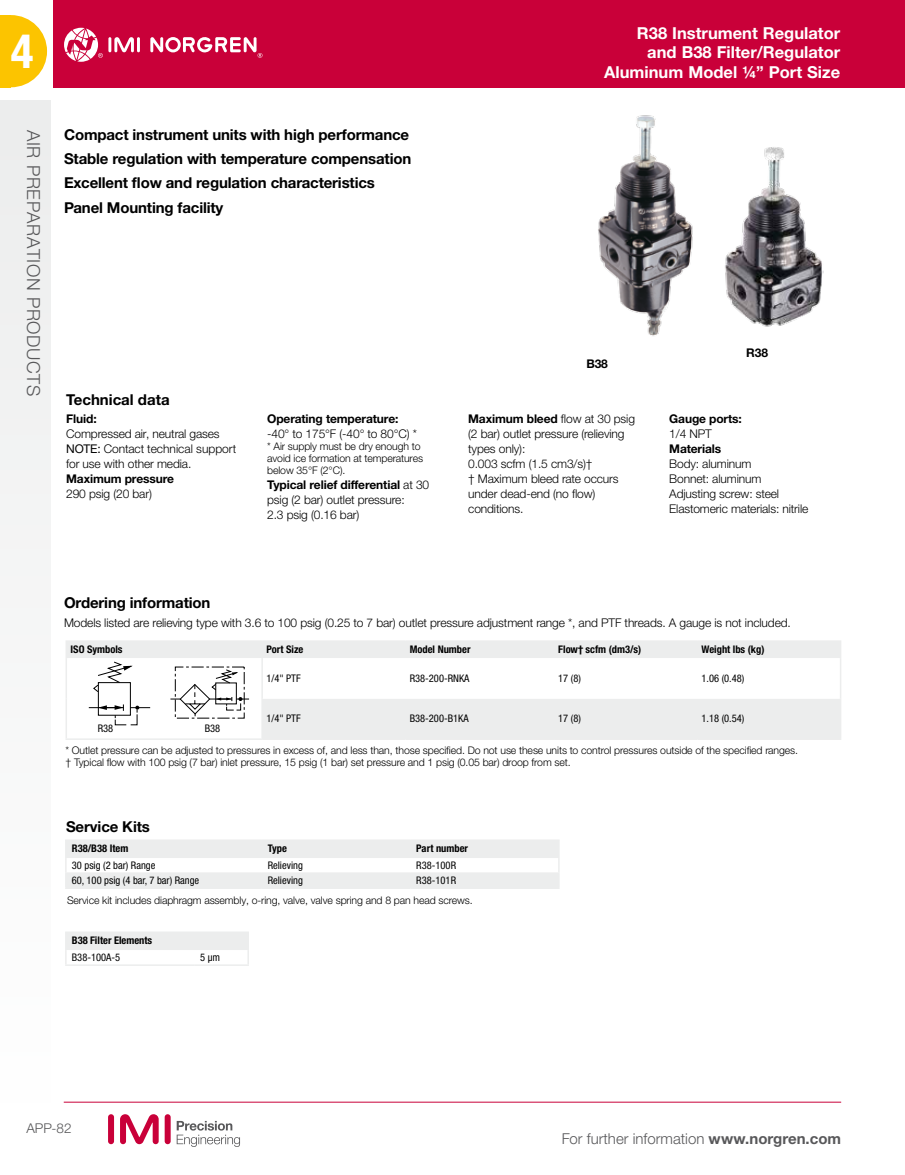
<style>
.page{position:relative;width:905px;height:1175px;background:#fff}
.page>*{position:absolute;margin:0;border:0;box-sizing:border-box;transform-origin:0 0}
.t1{font:700 condensed 47.1px "Helvetica Neue LTW1 G";color:#fff}
.t2{font:300 18px "Helvetica Neue LTW1 G";letter-spacing:.03em;color:#58585a}
.t3{font:700 16.5px/19.5px "Helvetica Neue LTW1 G";color:#fff;text-align:right}
.t4{font:700 15px/24.3px "Helvetica Neue LTW1 G";letter-spacing:-.01em;color:#000}
.t5{font:300 15px "Helvetica Neue LTW1 G";color:#58585a}
.t6{font:300 13.5px "Helvetica Neue LTW1 G";color:#58585a}
.t7{font:300 12px/15px "Helvetica Neue LTW1 G";letter-spacing:-.01em;color:#000}
.t8{font:700 12px "Helvetica Neue LTW1 G";letter-spacing:-.01em;color:#000}
.t9{font:300 10.5px/12px "Helvetica Neue LTW1 G";letter-spacing:-.01em;color:#000}
.t10{font:condensed 10.5px "Helvetica Neue LTW1 G";color:#000}
.t11{font:700 condensed 10.5px "Helvetica Neue LTW1 G";color:#000}
.s1{font-weight:400}
.s2{font-weight:700}
</style>
<div class="page">
<svg style="left:10px;top:15px;width:37px;height:72px"></svg>
<div style="left:0;top:15px;width:10px;height:72px;background:#fcc400"></div>
<div style="left:0;top:100px;width:51px;height:1002px;background:#f5f5f5"></div>
<div style="left:53px;top:0;width:851px;height:87px;background:#c90039"></div>
<hr style="left:904px;top:0;width:1px;height:87px;background:#c90039">
<hr style="left:64px;top:1101px;width:777px;height:1px;background:#c90039">
<div style="left:165px;top:1114px;width:6px;height:30px;background:#c90039;border-radius:3px"></div>
<div style="left:108px;top:1114px;width:6px;height:30px;background:#c90039;border-radius:3px"></div>
<svg style="left:120px;top:1114px;width:39px;height:30px"></svg>
<svg style="left:177px;top:1120px;width:63px;height:26px"></svg>
<hr style="left:65px;top:887px;width:197px;height:2px;background:#eceded">
<hr style="left:262px;top:887px;width:148px;height:2px;background:#eceded">
<hr style="left:410px;top:887px;width:149px;height:2px;background:#eceded">
<hr style="left:65px;top:839px;width:197px;height:2px;background:#eceded">
<hr style="left:262px;top:839px;width:148px;height:2px;background:#eceded">
<hr style="left:410px;top:839px;width:149px;height:2px;background:#eceded">
<svg style="left:65px;top:841px;width:494px;height:46px"></svg>
<hr style="left:108px;top:37px;width:3px;height:15px;background:#fff">
<hr style="left:137px;top:37px;width:3px;height:15px;background:#fff">
<svg style="left:114px;top:37px;width:20px;height:15px"></svg>
<svg style="left:150px;top:37px;width:112px;height:21px"></svg>
<svg style="left:64px;top:28px;width:39px;height:34px"></svg>
<div style="left:67px;top:642px;width:772px;height:16px;background:#eceded"></div>
<svg style="left:88px;top:666px;width:751px;height:72px"></svg>
<hr style="left:66px;top:640px;width:196px;height:2px;background:#eceded">
<svg style="left:66px;top:642px;width:1px;height:16px"></svg>
<hr style="left:66px;top:658px;width:1px;height:40px;background:#eceded">
<hr style="left:66px;top:698px;width:1px;height:40px;background:#eceded">
<hr style="left:66px;top:738px;width:196px;height:2px;background:#eceded">
<svg style="left:261px;top:642px;width:2px;height:16px"></svg>
<hr style="left:261px;top:658px;width:2px;height:40px;background:#eceded">
<hr style="left:261px;top:698px;width:2px;height:40px;background:#eceded">
<hr style="left:262px;top:640px;width:143px;height:2px;background:#eceded">
<hr style="left:262px;top:738px;width:143px;height:2px;background:#eceded">
<hr style="left:405px;top:640px;width:149px;height:2px;background:#eceded">
<hr style="left:554px;top:640px;width:143px;height:2px;background:#eceded">
<hr style="left:405px;top:738px;width:149px;height:2px;background:#eceded">
<hr style="left:554px;top:738px;width:143px;height:2px;background:#eceded">
<hr style="left:697px;top:640px;width:144px;height:2px;background:#eceded">
<svg style="left:839px;top:642px;width:2px;height:16px"></svg>
<hr style="left:839px;top:658px;width:2px;height:40px;background:#eceded">
<hr style="left:839px;top:698px;width:2px;height:40px;background:#eceded">
<hr style="left:697px;top:738px;width:144px;height:2px;background:#eceded">
<hr style="left:65px;top:931px;width:129px;height:2px;background:#eceded">
<hr style="left:194px;top:931px;width:55px;height:2px;background:#eceded">
<svg style="left:65px;top:933px;width:184px;height:32px"></svg>
<img style="left:598px;top:115px;width:95px;height:221px">
<img style="left:725px;top:147px;width:98px;height:180px">
<div style="left:98px;top:682px;width:32px;height:33px;background:#fff"></div>
<div style="left:98px;top:682px;width:33px;height:33px;border:1px solid #000"></div>
<hr style="left:89px;top:707px;width:34px;height:1px;background:#000">
<svg style="left:98px;top:704px;width:52px;height:21px"></svg>
<svg style="left:93px;top:661px;width:40px;height:31px"></svg>
<svg style="left:170px;top:669px;width:80px;height:48px"></svg>
<h1 class="t1" style="left:11px;top:23px;width:24px">4</h1>
<h2 class="t2" style="left:45px;top:130px;width:268px;rotate:90deg">AIR PREPARATION PRODUCTS</h2>
<p class="t4" style="left:64px;top:122px;width:349px">Compact instrument units with high performance Stable regulation with temperature compensation Excellent flow and regulation characteristics Panel Mounting facility</p>
<p class="t4" style="left:66px;top:388px;width:105px">Technical data</p>
<p class="t8" style="left:66px;top:411px;width:32px">Fluid:</p>
<p class="t7" style="left:66px;top:426px;width:172px">Compressed air, neutral gases<br><span class="s1">NOTE:</span> Contact technical support for use with other media.</p>
<p class="t8" style="left:66px;top:471px;width:109px">Maximum pressure</p>
<p class="t7" style="left:66px;top:486px;width:87px">290 psig (20 bar)</p>
<p class="t8" style="left:267px;top:411px;width:133px">Operating temperature:</p>
<p class="t7" style="left:267px;top:426px;width:151px">-40° to 175°F (-40° to 80°C) *</p>
<p class="t9" style="left:267px;top:440px;width:157px">* Air supply must be dry enough to avoid ice formation at temperatures below 35°F (2°C).</p>
<p class="t7" style="left:267px;top:477px;width:164px"><span class="s2">Typical relief differential</span> at 30 psig (2 bar) outlet pressure:<br>2.3 psig (0.16 bar)</p>
<h3 class="t3" style="left:604px;top:23px;width:237px">R38 Instrument Regulator and B38 Filter/Regulator<br>Aluminum Model 1/4” Port Size</h3>
<p class="t8" style="left:586px;top:356px;width:23px">B38</p>
<p class="t8" style="left:746px;top:345px;width:23px">R38</p>
<p class="t7" style="left:468px;top:411px;width:168px"><span class="s2">Maximum bleed</span> flow at 30 psig (2 bar) outlet pressure (relieving types only):<br>0.003 scfm (1.5 cm3/s)†<br>† Maximum bleed rate occurs under dead-end (no flow) conditions.</p>
<p class="t8" style="left:669px;top:411px;width:74px">Gauge ports:</p>
<p class="t7" style="left:669px;top:426px;width:44px">1/4 NPT</p>
<p class="t8" style="left:669px;top:441px;width:54px">Materials</p>
<p class="t7" style="left:669px;top:456px;width:141px">Body: aluminum<br>Bonnet: aluminum<br>Adjusting screw: steel<br>Elastomeric materials: nitrile</p>
<p class="t4" style="left:64px;top:591px;width:148px">Ordering information</p>
<p class="t7" style="left:64px;top:615px;width:728px">Models listed are relieving type with 3.6 to 100 psig (0.25 to 7 bar) outlet pressure adjustment range *, and PTF threads. A gauge is not included.</p>
<p class="t11" style="left:71px;top:643px;width:54px">ISO Symbols</p>
<p class="t11" style="left:266px;top:643px;width:39px">Port Size</p>
<p class="t11" style="left:409px;top:643px;width:62px">Model Number</p>
<p class="t11" style="left:558px;top:643px;width:84px">Flow† scfm (dm3/s)</p>
<p class="t11" style="left:701px;top:643px;width:64px">Weight lbs (kg)</p>
<p class="t10" style="left:266px;top:671px;width:36px">1/4" PTF</p>
<p class="t10" style="left:409px;top:671px;width:61px">R38-200-RNKA</p>
<p class="t10" style="left:558px;top:671px;width:24px">17 (8)</p>
<p class="t10" style="left:701px;top:671px;width:44px">1.06 (0.48)</p>
<p class="t10" style="left:266px;top:712px;width:36px">1/4" PTF</p>
<p class="t10" style="left:409px;top:712px;width:61px">B38-200-B1KA</p>
<p class="t10" style="left:558px;top:712px;width:24px">17 (8)</p>
<p class="t10" style="left:701px;top:712px;width:44px">1.18 (0.54)</p>
<p class="t9" style="left:66px;top:744px;width:734px">* Outlet pressure can be adjusted to pressures in excess of, and less than, those specified. Do not use these units to control pressures outside of the specified ranges. † Typical flow with 100 psig (7 bar) inlet pressure, 15 psig (1 bar) set pressure and 1 psig (0.05 bar) droop from set.</p>
<p class="t10" style="left:98px;top:722px;width:17px">R38</p>
<p class="t10" style="left:205px;top:722px;width:17px">B38</p>
<p class="t4" style="left:66px;top:814px;width:85px">Service Kits</p>
<p class="t11" style="left:72px;top:842px;width:58px">R38/B38 Item</p>
<p class="t11" style="left:268px;top:842px;width:21px">Type</p>
<p class="t11" style="left:416px;top:842px;width:53px">Part number</p>
<p class="t10" style="left:72px;top:859px;width:85px">30 psig (2 bar) Range</p>
<p class="t10" style="left:268px;top:859px;width:37px">Relieving</p>
<p class="t10" style="left:416px;top:859px;width:41px">R38-100R</p>
<p class="t10" style="left:72px;top:874px;width:129px">60, 100 psig (4 bar, 7 bar) Range</p>
<p class="t10" style="left:268px;top:874px;width:37px">Relieving</p>
<p class="t10" style="left:416px;top:874px;width:41px">R38-101R</p>
<p class="t9" style="left:67px;top:893px;width:407px">Service kit includes diaphragm assembly, o-ring, valve, valve spring and 8 pan head screws.</p>
<p class="t11" style="left:72px;top:934px;width:82px">B38 Filter Elements</p>
<p class="t10" style="left:72px;top:951px;width:50px">B38-100A-5</p>
<p class="t10" style="left:200px;top:951px;width:22px">5 µm</p>
<p class="t6" style="left:26px;top:1120px;width:47px">APP-82</p>
<p class="t5" style="left:562px;top:1129px;width:281px">For further information <span class="s2">www.norgren.com</span></p>
</div>
